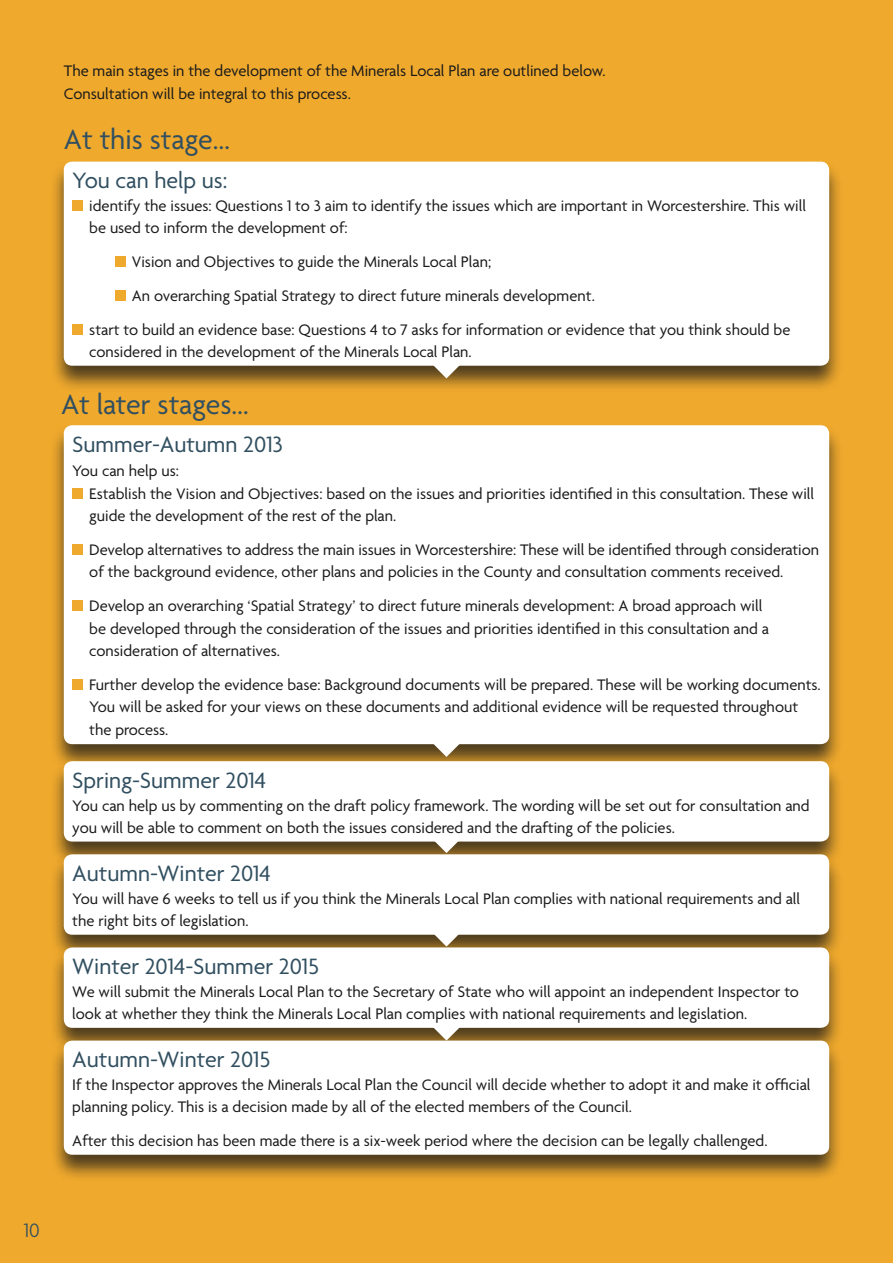
<style>
.page{position:relative;width:893px;height:1263px;background:#efa92d}
.page>*{position:absolute;margin:0;border:0;box-sizing:border-box;transform-origin:0 0}
.t1{font:30px "Agenda";color:#314f60}
.t2{font:24px "Agenda";color:#314f60}
.t3{font:300 21px "Agenda";color:#314f60}
.t4{font:16.5px/22.5px "Agenda";color:#1a1a1a}
</style>
<div class="page">
<div style="left:49px;top:159px;width:794px;height:233px;background:#1a1a1a;opacity:.75"></div>
<div style="left:64px;top:162px;width:765px;height:204px;background:#fff;border-radius:9px"></div>
<svg style="left:416px;top:365px;width:61px;height:13px"></svg>
<div style="left:49px;top:423px;width:794px;height:347px;background:#1a1a1a;opacity:.75"></div>
<div style="left:64px;top:425px;width:765px;height:319px;background:#fff;border-radius:9px"></div>
<svg style="left:416px;top:744px;width:61px;height:13px"></svg>
<div style="left:49px;top:759px;width:794px;height:109px;background:#1a1a1a;opacity:.75"></div>
<div style="left:64px;top:761px;width:765px;height:80px;background:#fff;border-radius:9px"></div>
<svg style="left:416px;top:841px;width:61px;height:11px"></svg>
<div style="left:49px;top:852px;width:794px;height:109px;background:#1a1a1a;opacity:.75"></div>
<div style="left:64px;top:854px;width:765px;height:81px;background:#fff;border-radius:9px"></div>
<svg style="left:416px;top:934px;width:61px;height:11px"></svg>
<div style="left:49px;top:945px;width:794px;height:109px;background:#1a1a1a;opacity:.75"></div>
<div style="left:64px;top:947px;width:765px;height:81px;background:#fff;border-radius:9px"></div>
<svg style="left:416px;top:1027px;width:61px;height:11px"></svg>
<div style="left:72px;top:200px;width:11px;height:11px;background:#efa92d"></div>
<div style="left:115px;top:257px;width:10px;height:10px;background:#efa92d"></div>
<div style="left:115px;top:290px;width:10px;height:11px;background:#efa92d"></div>
<div style="left:72px;top:324px;width:11px;height:11px;background:#efa92d"></div>
<div style="left:72px;top:488px;width:11px;height:11px;background:#efa92d"></div>
<div style="left:72px;top:544px;width:11px;height:11px;background:#efa92d"></div>
<div style="left:72px;top:600px;width:11px;height:11px;background:#efa92d"></div>
<div style="left:72px;top:679px;width:11px;height:11px;background:#efa92d"></div>
<div style="left:49px;top:1038px;width:794px;height:143px;background:#1a1a1a;opacity:.75"></div>
<div style="left:64px;top:1040px;width:765px;height:115px;background:#fff;border-radius:9px"></div>
<p class="t4" style="left:64px;top:60px;width:543px">The main stages in the development of the Minerals Local Plan are outlined below.<br>Consultation will be integral to this process.</p>
<h1 class="t1" style="left:64px;top:121px;width:168px">At this stage…</h1>
<h2 class="t2" style="left:72px;top:166px;width:157px">You can help us:</h2>
<p class="t4" style="left:89px;top:194px;width:718px">identify the issues: Questions 1 to 3 aim to identify the issues which are important in Worcestershire. This will be used to inform the development of:</p>
<p class="t4" style="left:132px;top:250px;width:361px">Vision and Objectives to guide the Minerals Local Plan;</p>
<p class="t4" style="left:132px;top:284px;width:465px">An overarching Spatial Strategy to direct future minerals development.</p>
<p class="t4" style="left:89px;top:318px;width:703px">start to build an evidence base: Questions 4 to 7 asks for information or evidence that you think should be</p>
<p class="t4" style="left:89px;top:340px;width:384px">considered in the development of the Minerals Local Plan.</p>
<h1 class="t1" style="left:61px;top:387px;width:189px">At later stages…</h1>
<h2 class="t2" style="left:72px;top:430px;width:212px">Summer-Autumn 2013</h2>
<p class="t4" style="left:89px;top:459px;width:726px;text-indent:-17px">You can help us:<br>Establish the Vision and Objectives: based on the issues and priorities identified in this consultation. These will guide the development of the rest of the plan.</p>
<p class="t4" style="left:89px;top:538px;width:731px">Develop alternatives to address the main issues in Worcestershire: These will be identified through consideration of the background evidence, other plans and policies in the County and consultation comments received.</p>
<p class="t4" style="left:89px;top:594px;width:681px">Develop an overarching ‘Spatial Strategy’ to direct future minerals development: A broad approach will be developed through the consideration of the issues and priorities identified in this consultation and a consideration of alternatives.</p>
<p class="t4" style="left:89px;top:673px;width:733px">Further develop the evidence base: Background documents will be prepared. These will be working documents.<br>You will be asked for your views on these documents and additional evidence will be requested throughout the process.</p>
<h2 class="t2" style="left:72px;top:766px;width:196px">Spring-Summer 2014</h2>
<p class="t4" style="left:72px;top:794px;width:739px">You can help us by commenting on the draft policy framework. The wording will be set out for consultation and you will be able to comment on both the issues considered and the drafting of the policies.</p>
<h2 class="t2" style="left:72px;top:859px;width:200px">Autumn-Winter 2014</h2>
<p class="t4" style="left:72px;top:887px;width:729px">You will have 6 weeks to tell us if you think the Minerals Local Plan complies with national requirements and all the right bits of legislation.</p>
<h2 class="t2" style="left:72px;top:952px;width:248px">Winter 2014-Summer 2015</h2>
<p class="t4" style="left:72px;top:980px;width:728px">We will submit the Minerals Local Plan to the Secretary of State who will appoint an independent Inspector to look at whether they think the Minerals Local Plan complies with national requirements and legislation.</p>
<h2 class="t2" style="left:72px;top:1045px;width:200px">Autumn-Winter 2015</h2>
<p class="t4" style="left:72px;top:1073px;width:740px">If the Inspector approves the Minerals Local Plan the Council will decide whether to adopt it and make it official planning policy. This is a decision made by all of the elected members of the Council.</p>
<p class="t4" style="left:72px;top:1129px;width:697px">After this decision has been made there is a six-week period where the decision can be legally challenged.</p>
<p class="t3" style="left:24px;top:1217px;width:17px">10</p>
</div>
